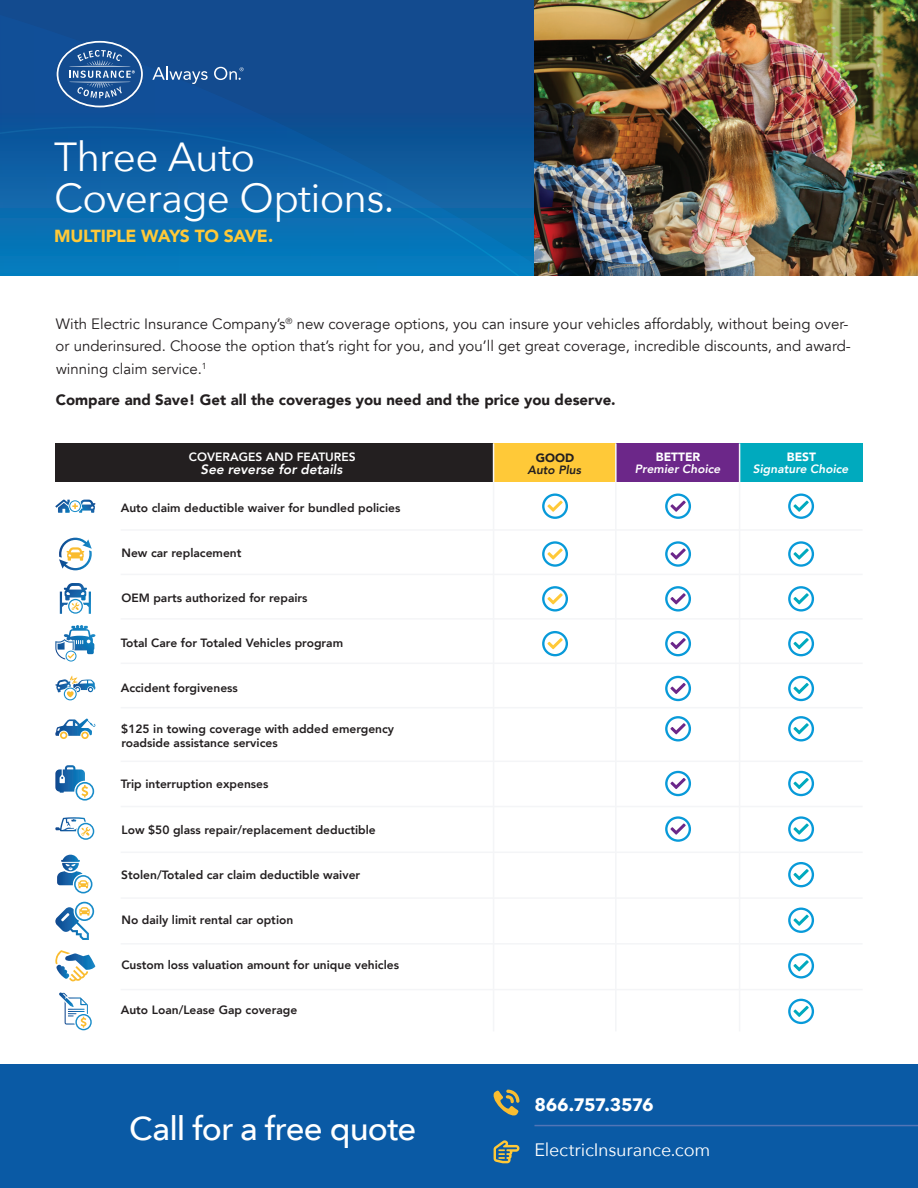
<style>
.page{position:relative;width:918px;height:1188px;background:#fff}
.page>*{position:absolute;margin:0;border:0;box-sizing:border-box;transform-origin:0 0}
.t1{font:40.5px/40.5px "Avenir Next";letter-spacing:-.02em;color:#fff}
.t2{font:500 33px "Avenir Next";letter-spacing:-.025em;color:#fff}
.t3{font:18px "Avenir Next";letter-spacing:-.015em;color:#fff}
.t4{font:700 18px "Avenir Next";letter-spacing:-.05em;color:#fff}
.t5{font:900 17.55px "Avenir";letter-spacing:-.025em;color:#ffc938}
.t6{font:15px/22.5px "Avenir";color:#231f20}
.t7{font:900 15px "Avenir";color:#231f20}
.t8{font:italic 800 13.5px "Avenir";color:#fff}
.t9{font:800 12px/14.4px "Avenir";color:#231f20}
.t10{font:italic 800 12px "Avenir";color:#fff}
.t11{font:800 12px "Avenir";color:#fff}
.t12{font:900 12px "Avenir";color:#fff}
.t13{font:italic 800 12px "Avenir";color:#231f20}
.t14{font:900 12px "Avenir";color:#231f20}
</style>
<div class="page">
<div style="left:0;top:1065px;width:918px;height:123px;background:#0a5aa5"></div>
<svg style="left:0;top:0;width:535px;height:275px;background:#0e5ba0"></svg>
<img style="left:535px;top:0;width:383px;height:275px">
<svg style="left:152px;top:66px;width:56px;height:18px"></svg>
<svg style="left:55px;top:40px;width:89px;height:69px"></svg>
<div style="left:58px;top:43px;width:83px;height:63px;background:#134b8f;border-radius:50%"></div>
<svg style="left:69px;top:50px;width:66px;height:48px"></svg>
<svg style="left:214px;top:67px;width:30px;height:13px"></svg>
<div style="left:55px;top:443px;width:439px;height:39px;background:#231f20"></div>
<div style="left:494px;top:443px;width:123px;height:39px;background:#ffc938"></div>
<div style="left:617px;top:443px;width:123px;height:39px;background:#6c2789"></div>
<div style="left:740px;top:443px;width:123px;height:39px;background:#00aabe"></div>
<svg style="left:55px;top:500px;width:40px;height:13px"></svg>
<svg style="left:55px;top:676px;width:40px;height:25px"></svg>
<svg style="left:60px;top:583px;width:31px;height:31px"></svg>
<svg style="left:55px;top:765px;width:40px;height:36px"></svg>
<svg style="left:55px;top:950px;width:40px;height:31px"></svg>
<svg style="left:59px;top:992px;width:33px;height:39px"></svg>
<svg style="left:59px;top:538px;width:33px;height:32px"></svg>
<svg style="left:55px;top:719px;width:40px;height:20px"></svg>
<svg style="left:55px;top:855px;width:40px;height:85px"></svg>
<svg style="left:55px;top:625px;width:40px;height:37px"></svg>
<svg style="left:55px;top:817px;width:40px;height:23px"></svg>
<hr style="left:534px;top:1125px;width:384px;height:1px;background:#5175b6">
<svg style="left:493px;top:1090px;width:26px;height:26px"></svg>
<svg style="left:494px;top:1140px;width:25px;height:23px"></svg>
<hr style="left:615px;top:443px;width:2px;height:588px;background:#f4f5f7">
<hr style="left:121px;top:529px;width:742px;height:2px;background:#f4f5f7">
<hr style="left:121px;top:761px;width:742px;height:1px;background:#f4f5f7">
<hr style="left:121px;top:574px;width:742px;height:1px;background:#f4f5f7">
<hr style="left:121px;top:806px;width:742px;height:1px;background:#f4f5f7">
<hr style="left:121px;top:618px;width:742px;height:2px;background:#f4f5f7">
<hr style="left:121px;top:852px;width:742px;height:1px;background:#f4f5f7">
<hr style="left:121px;top:663px;width:742px;height:1px;background:#f4f5f7">
<hr style="left:121px;top:897px;width:742px;height:2px;background:#f4f5f7">
<hr style="left:121px;top:707px;width:742px;height:1px;background:#f4f5f7">
<hr style="left:121px;top:943px;width:742px;height:2px;background:#f4f5f7">
<hr style="left:121px;top:989px;width:742px;height:1px;background:#f4f5f7">
<hr style="left:493px;top:443px;width:1px;height:588px;background:#f4f5f7">
<hr style="left:739px;top:443px;width:1px;height:588px;background:#f4f5f7">
<svg style="left:788px;top:494px;width:26px;height:25px"></svg>
<svg style="left:665px;top:494px;width:26px;height:25px"></svg>
<svg style="left:542px;top:494px;width:26px;height:25px"></svg>
<svg style="left:788px;top:541px;width:26px;height:26px"></svg>
<svg style="left:665px;top:541px;width:26px;height:26px"></svg>
<svg style="left:542px;top:541px;width:26px;height:26px"></svg>
<svg style="left:788px;top:586px;width:26px;height:26px"></svg>
<svg style="left:665px;top:586px;width:26px;height:26px"></svg>
<svg style="left:542px;top:586px;width:26px;height:26px"></svg>
<svg style="left:788px;top:631px;width:26px;height:25px"></svg>
<svg style="left:665px;top:631px;width:26px;height:25px"></svg>
<svg style="left:542px;top:631px;width:26px;height:25px"></svg>
<svg style="left:788px;top:676px;width:26px;height:25px"></svg>
<svg style="left:665px;top:676px;width:26px;height:25px"></svg>
<svg style="left:788px;top:716px;width:26px;height:25px"></svg>
<svg style="left:665px;top:716px;width:26px;height:25px"></svg>
<svg style="left:788px;top:771px;width:26px;height:25px"></svg>
<svg style="left:665px;top:771px;width:26px;height:25px"></svg>
<svg style="left:788px;top:816px;width:26px;height:26px"></svg>
<svg style="left:665px;top:816px;width:26px;height:26px"></svg>
<svg style="left:788px;top:862px;width:26px;height:25px"></svg>
<svg style="left:788px;top:908px;width:26px;height:25px"></svg>
<svg style="left:788px;top:953px;width:26px;height:26px"></svg>
<svg style="left:788px;top:999px;width:26px;height:25px"></svg>
<h1 class="t1" style="left:54px;top:135px;width:342px">Three Auto<br>Coverage Options.</h1>
<h3 class="t5" style="left:54px;top:221px;width:221px">MULTIPLE WAYS TO SAVE.</h3>
<p class="t6" style="left:56px;top:312px;width:797px">With Electric Insurance Company’s<sup>®</sup> new coverage options, you can insure your vehicles affordably, without being over&shy;or underinsured. Choose the option that’s right for you, and you’ll get great coverage, incredible discounts, and award&shy;winning claim service.<sup>1</sup></p>
<p class="t7" style="left:56px;top:387px;width:561px">Compare and Save! Get all the coverages you need and the price you deserve.</p>
<p class="t11" style="left:189px;top:447px;width:168px">COVERAGES AND FEATURES</p>
<p class="t8" style="left:201px;top:462px;width:143px">See reverse for details</p>
<p class="t9" style="left:121px;top:501px;width:281px">Auto claim deductible waiver for bundled policies</p>
<p class="t9" style="left:122px;top:546px;width:122px">New car replacement</p>
<p class="t9" style="left:121px;top:591px;width:188px">OEM parts authorized for repairs</p>
<p class="t9" style="left:121px;top:636px;width:224px">Total Care for Totaled Vehicles program</p>
<p class="t9" style="left:121px;top:681px;width:119px">Accident forgiveness</p>
<p class="t9" style="left:121px;top:721px;width:274px">$125 in towing coverage with added emergency roadside assistance services</p>
<p class="t9" style="left:121px;top:776px;width:149px">Trip interruption expenses</p>
<p class="t9" style="left:122px;top:823px;width:256px">Low $50 glass repair/replacement deductible</p>
<p class="t9" style="left:121px;top:868px;width:240px">Stolen/Totaled car claim deductible waiver</p>
<p class="t9" style="left:122px;top:913px;width:173px">No daily limit rental car option</p>
<p class="t9" style="left:121px;top:958px;width:279px">Custom loss valuation amount for unique vehicles</p>
<p class="t9" style="left:121px;top:1003px;width:178px">Auto Loan/Lease Gap coverage</p>
<h2 class="t2" style="left:129px;top:1101px;width:288px">Call for a free quote</h2>
<p class="t14" style="left:536px;top:447px;width:40px">GOOD</p>
<p class="t13" style="left:527px;top:462px;width:55px">Auto Plus</p>
<p class="t12" style="left:656px;top:446px;width:46px">BETTER</p>
<p class="t10" style="left:635px;top:462px;width:87px">Premier Choice</p>
<p class="t12" style="left:787px;top:446px;width:31px">BEST</p>
<p class="t10" style="left:753px;top:462px;width:97px">Signature Choice</p>
<h3 class="t4" style="left:535px;top:1089px;width:121px">866.757.3576</h3>
<h3 class="t3" style="left:535px;top:1134px;width:177px">ElectricInsurance.com</h3>
</div>
